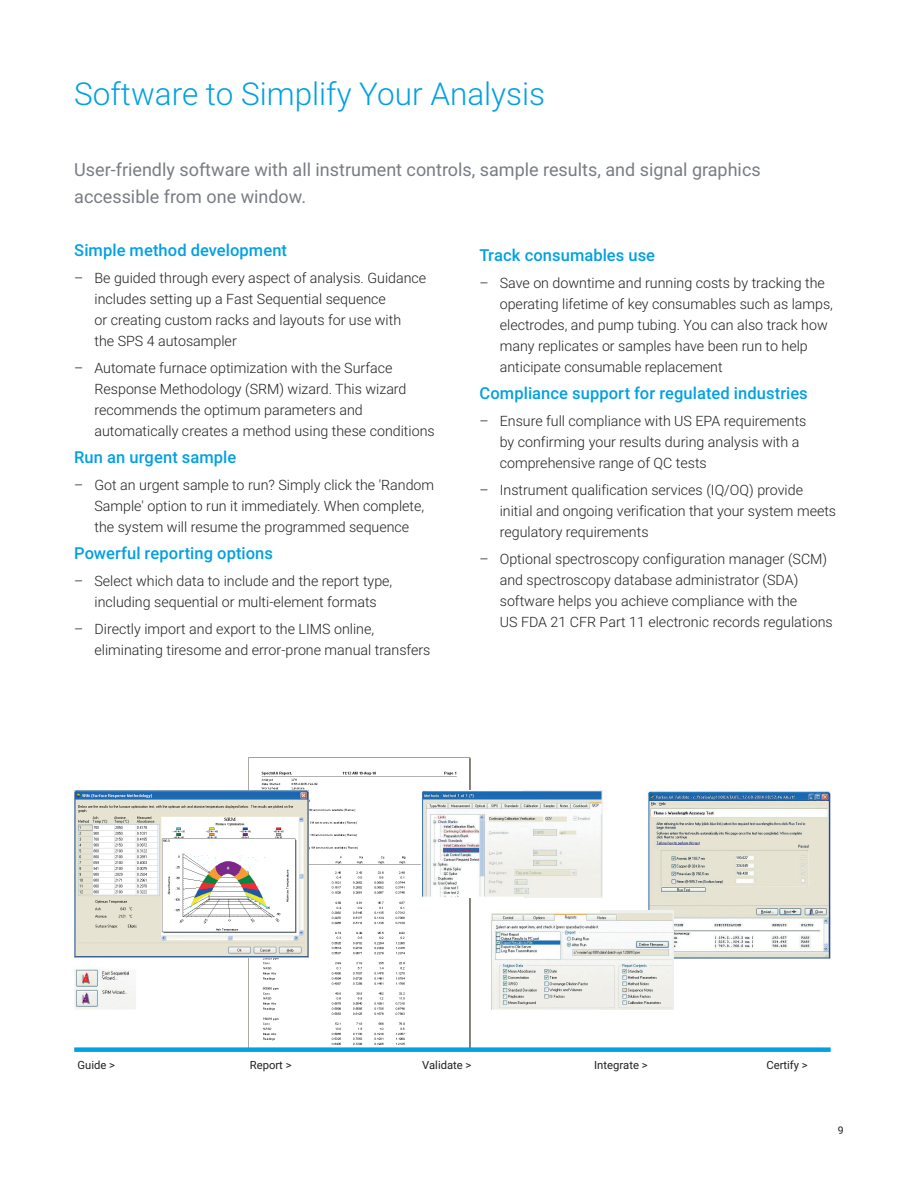
<style>
.page{position:relative;width:918px;height:1188px;background:#fff}
.page>*{position:absolute;margin:0;border:0;box-sizing:border-box;transform-origin:0 0}
.BROCHURE_int_head_bl{font:300 31.5px "Roboto";color:#00a1e3}
.BROCHURE_paragraph_g{font:18px/27px "Roboto";color:#787d83}
.BROCHURE_subhead_blu{font:500 16.5px "Roboto";letter-spacing:.005em;color:#00a1e3}
.t1{font:300 14.25px/21px "Roboto";color:#231f20}
.BROCHURE_figure_titl{font:11.25px "Roboto";color:#231f20}
.t2{font:10.5px "Roboto";color:#231f20}
</style>
<div class="page">
<img style="left:249px;top:758px;width:221px;height:289px">
<img style="left:421px;top:791px;width:181px;height:107px">
<img style="left:74px;top:791px;width:235px;height:166px">
<img style="left:647px;top:791px;width:184px;height:169px">
<img style="left:74px;top:968px;width:62px;height:42px">
<img style="left:491px;top:910px;width:182px;height:100px">
<div style="left:74px;top:1047px;width:757px;height:5px;background:#00a1e3"></div>
<p class="BROCHURE_int_head_bl" style="left:74px;top:71px;width:472px">Software to Simplify Your Analysis</p>
<p class="BROCHURE_paragraph_g" style="left:74px;top:155px;width:688px">User-friendly software with all instrument controls, sample results, and signal graphics accessible from one window.</p>
<p class="BROCHURE_subhead_blu" style="left:74px;top:238px;width:214px">Simple method development</p>
<p class="t1" style="left:94px;top:267px;width:333px;text-indent:-20px">– Be guided through every aspect of analysis. Guidance includes setting up a Fast Sequential sequence<br>or creating custom racks and layouts for use with<br>the SPS 4 autosampler</p>
<p class="t1" style="left:94px;top:357px;width:342px;text-indent:-20px">– Automate furnace optimization with the Surface Response Methodology (SRM) wizard. This wizard recommends the optimum parameters and automatically creates a method using these conditions</p>
<p class="BROCHURE_subhead_blu" style="left:74px;top:445px;width:164px">Run an urgent sample</p>
<p class="t1" style="left:94px;top:474px;width:341px;text-indent:-20px">– Got an urgent sample to run? Simply click the 'Random<br>Sample' option to run it immediately. When complete, the system will resume the programmed sequence</p>
<p class="BROCHURE_subhead_blu" style="left:74px;top:541px;width:200px">Powerful reporting options</p>
<p class="t1" style="left:74px;top:570px;width:320px;text-align:center">– Select which data to include and the report type, including sequential or multi-element formats</p>
<p class="t1" style="left:94px;top:618px;width:338px;text-indent:-20px">– Directly import and export to the LIMS online, eliminating tiresome and error-prone manual transfers</p>
<p class="BROCHURE_subhead_blu" style="left:480px;top:243px;width:177px">Track consumables use</p>
<p class="t1" style="left:500px;top:271px;width:335px;text-indent:-20px">– Save on downtime and running costs by tracking the operating lifetime of key consumables such as lamps, electrodes, and pump tubing. You can also track how many replicates or samples have been run to help anticipate consumable replacement</p>
<p class="BROCHURE_subhead_blu" style="left:480px;top:381px;width:330px">Compliance support for regulated industries</p>
<p class="t1" style="left:500px;top:409px;width:308px;text-indent:-20px">– Ensure full compliance with US EPA requirements by confirming your results during analysis with a comprehensive range of QC tests</p>
<p class="t1" style="left:500px;top:478px;width:338px;text-indent:-20px">– Instrument qualification services (IQ/OQ) provide initial and ongoing verification that your system meets regulatory requirements</p>
<p class="t1" style="left:500px;top:547px;width:334px;text-indent:-20px">– Optional spectroscopy configuration manager (SCM) and spectroscopy database administrator (SDA) software helps you achieve compliance with the<br>US FDA 21 CFR Part 11 electronic records regulations</p>
<p class="BROCHURE_figure_titl" style="left:78px;top:1057px;width:39px">Guide &gt;</p>
<p class="BROCHURE_figure_titl" style="left:250px;top:1057px;width:43px">Report &gt;</p>
<p class="BROCHURE_figure_titl" style="left:422px;top:1057px;width:51px">Validate &gt;</p>
<p class="BROCHURE_figure_titl" style="left:594px;top:1057px;width:55px">Integrate &gt;</p>
<p class="BROCHURE_figure_titl" style="left:766px;top:1057px;width:43px">Certify &gt;</p>
<p class="t2" style="left:838px;top:1123px;width:7px">9</p>
</div>
